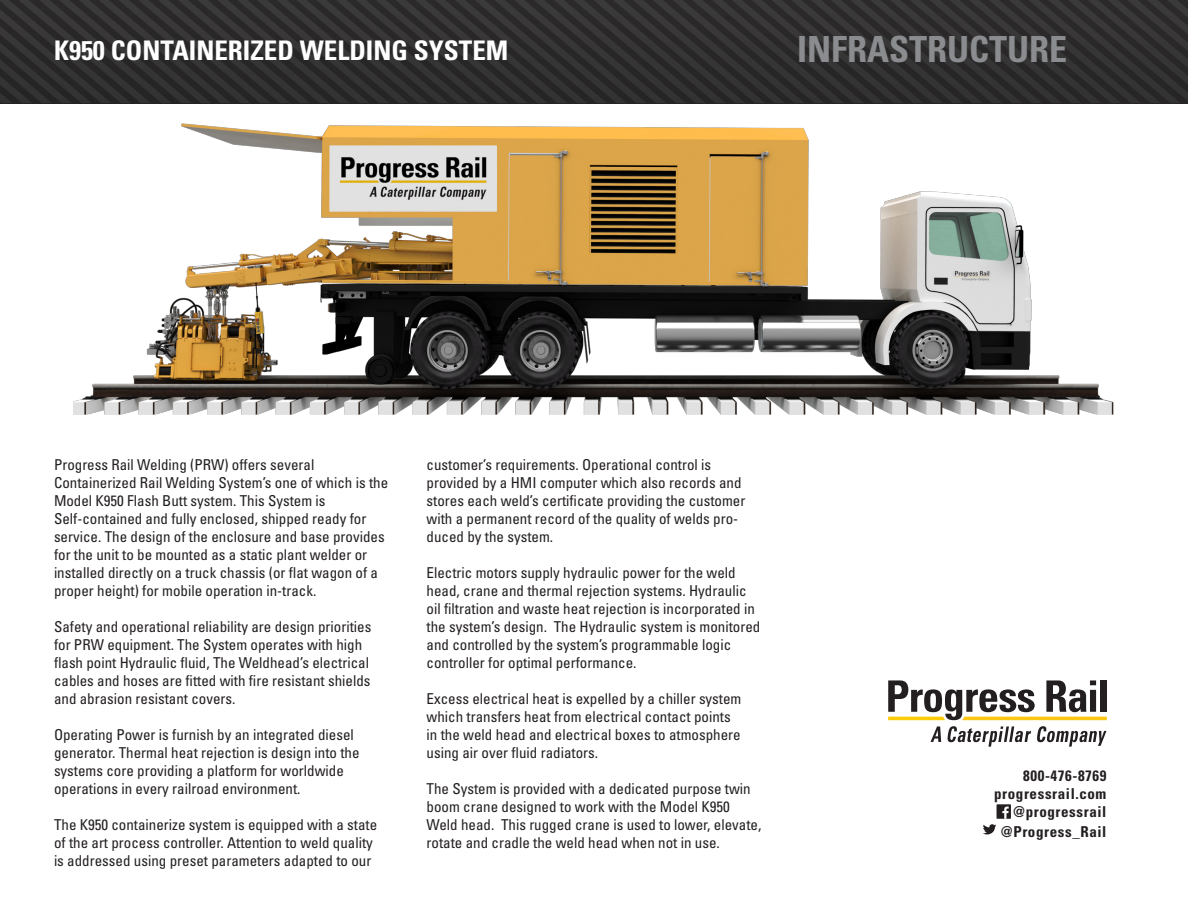
<style>
.page{position:relative;width:1188px;height:918px;background:#fff}
.page>*{position:absolute;margin:0;border:0;box-sizing:border-box;transform-origin:0 0}
.t1{font:700 condensed 36px "Univers LT Std";color:#8a8c8f}
.t2{font:700 condensed 27px "Univers LT Std";color:#fff}
.t3{font:condensed 15px/18px "Univers LT Std";color:#231f20}
.t4{font:700 condensed 15px "Univers LT Std";letter-spacing:.04em;color:#231f20}
</style>
<div class="page">
<svg style="left:151px;top:0;width:284px;height:82px;background:#302e2f"></svg>
<svg style="left:435px;top:0;width:396px;height:82px;background:#302f2f"></svg>
<svg style="left:831px;top:0;width:357px;height:103px;background:#302f2f"></svg>
<svg style="left:0;top:0;width:151px;height:103px;background:#2f2e2f"></svg>
<svg style="left:888px;top:680px;width:219px;height:155px"></svg>
<img style="left:73px;top:82px;width:1061px;height:333px">
<p class="t2" style="left:54px;top:34px;width:456px">K950 CONTAINERIZED WELDING SYSTEM</p>
<p class="t1" style="left:797px;top:27px;width:272px">INFRASTRUCTURE</p>
<p class="t3" style="left:54px;top:455px;width:262px">Progress Rail Welding (PRW) offers several</p>
<p class="t3" style="left:54px;top:473px;width:336px">Containerized Rail Welding System’s one of which is the<br>Model K950 Flash Butt system. This System is</p>
<p class="t3" style="left:54px;top:509px;width:332px">Self-contained and fully enclosed, shipped ready for service. The design of the enclosure and base provides for the unit to be mounted as a static plant welder or installed directly on a truck chassis (or flat wagon of a proper height) for mobile operation in-track.</p>
<p class="t3" style="left:54px;top:617px;width:319px">Safety and operational reliability are design priorities for PRW equipment. The System operates with high flash point Hydraulic fluid, The Weldhead’s electrical cables and hoses are fitted with fire resistant shields and abrasion resistant covers.</p>
<p class="t3" style="left:54px;top:725px;width:307px">Operating Power is furnish by an integrated diesel generator. Thermal heat rejection is design into the systems core providing a platform for worldwide</p>
<p class="t3" style="left:54px;top:779px;width:248px">operations in every railroad environment.</p>
<p class="t3" style="left:54px;top:815px;width:325px">The K950 containerize system is equipped with a state of the art process controller. Attention to weld quality is addressed using preset parameters adapted to our</p>
<p class="t3" style="left:427px;top:455px;width:286px">customer’s requirements. Operational control is</p>
<p class="t3" style="left:427px;top:473px;width:320px">provided by a HMI computer which also records and stores each weld’s certificate providing the customer with a permanent record of the quality of welds pro&shy;duced by the system.</p>
<p class="t3" style="left:427px;top:563px;width:335px">Electric motors supply hydraulic power for the weld head, crane and thermal rejection systems. Hydraulic oil filtration and waste heat rejection is incorporated in the system’s design. The Hydraulic system is monitored and controlled by the system’s programmable logic controller for optimal performance.</p>
<p class="t3" style="left:427px;top:689px;width:316px">Excess electrical heat is expelled by a chiller system which transfers heat from electrical contact points in the weld head and electrical boxes to atmosphere using air over fluid radiators.</p>
<p class="t3" style="left:427px;top:779px;width:336px">The System is provided with a dedicated purpose twin boom crane designed to work with the Model K950<br>Weld head. This rugged crane is used to lower, elevate, rotate and cradle the weld head when not in use.</p>
<p class="t4" style="left:1023px;top:767px;width:85px">800-476-8769</p>
<p class="t4" style="left:994px;top:785px;width:114px">progressrail.com</p>
<p class="t4" style="left:1013px;top:803px;width:95px">@progressrail</p>
<p class="t4" style="left:1001px;top:822px;width:107px">@Progress_Rail</p>
</div>
